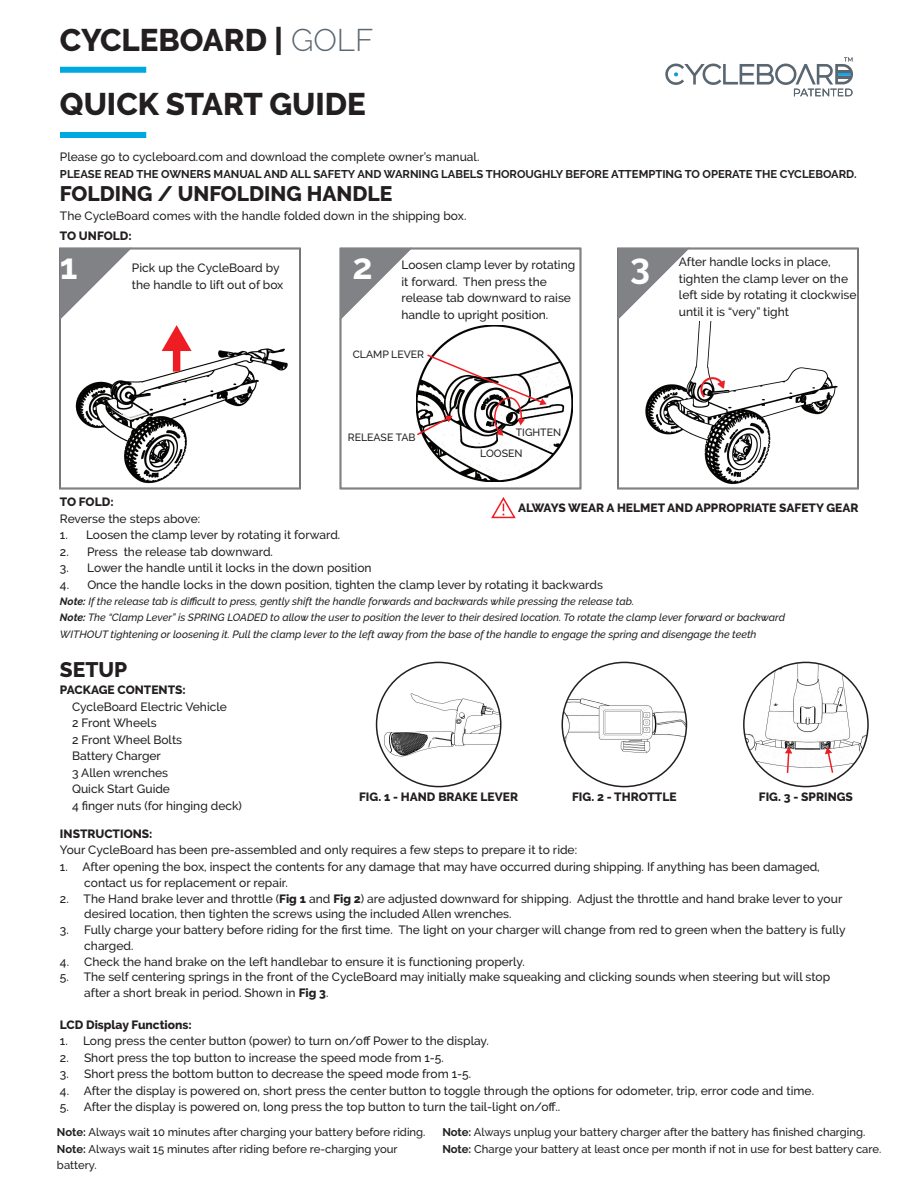
<style>
.page{position:relative;width:918px;height:1188px;background:#fff}
.page>*{position:absolute;margin:0;border:0;box-sizing:border-box;transform-origin:0 0}
.t1{font:700 35.85px "Raleway";color:#fff}
.t2{font:800 31.2px/63.8px "Raleway";color:#231f20}
.t3{font:800 21px "Raleway";color:#231f20}
.t4{font:500 12px/16.5px "Raleway";color:#231f20}
.t5{font:800 12px "Raleway";color:#231f20}
.t6{font:500 11.25px/16.5px "Raleway";color:#231f20}
.t7{font:700 11.25px "Raleway";color:#231f20}
.t8{font:italic 500 10.5px/16.5px "Raleway";color:#231f20}
.t9{font:500 10.5px/21px "Raleway";color:#231f20}
.s1{font-weight:300;color:#5a6670}
.s2{font-weight:700}
.s3{font-weight:800}
</style>
<div class="page">
<svg style="left:665px;top:57px;width:188px;height:39px"></svg>
<div style="left:60px;top:67px;width:86px;height:6px;background:#00a8e2"></div>
<div style="left:60px;top:132px;width:86px;height:6px;background:#00a8e2"></div>
<svg style="left:59px;top:247px;width:242px;height:243px"></svg>
<svg style="left:339px;top:247px;width:243px;height:243px"></svg>
<svg style="left:617px;top:247px;width:242px;height:243px"></svg>
<svg style="left:491px;top:497px;width:25px;height:22px"></svg>
<img style="left:377px;top:662px;width:124px;height:125px;border-radius:62px">
<img style="left:744px;top:662px;width:124px;height:125px;border-radius:62px">
<div style="left:173px;top:347px;width:7px;height:25px;background:#ee1d23"></div>
<svg style="left:162px;top:325px;width:30px;height:26px"></svg>
<svg style="left:785px;top:747px;width:7px;height:28px"></svg>
<svg style="left:825px;top:747px;width:9px;height:27px"></svg>
<svg style="left:415px;top:353px;width:132px;height:84px"></svg>
<img style="left:562px;top:662px;width:124px;height:125px;border-radius:62px">
<h2 class="t2" style="left:60px;top:9px;width:315px">CYCLEBOARD | <span class="s1">GOLF<br></span>QUICK START GUIDE</h2>
<p class="t4" style="left:60px;top:149px;width:421px">Please go to cycleboard.com and download the complete owner’s manual.</p>
<p class="t7" style="left:60px;top:167px;width:798px">PLEASE READ THE OWNERS MANUAL AND ALL SAFETY AND WARNING LABELS THOROUGHLY BEFORE ATTEMPTING TO OPERATE THE CYCLEBOARD.</p>
<p class="t4" style="left:60px;top:208px;width:408px">The CycleBoard comes with the handle folded down in the shipping box.</p>
<h3 class="t3" style="left:60px;top:182px;width:334px">FOLDING / UNFOLDING HANDLE</h3>
<p class="t5" style="left:60px;top:229px;width:73px">TO UNFOLD:</p>
<p class="t4" style="left:132px;top:260px;width:153px">Pick up the CycleBoard by the handle to lift out of box</p>
<p class="t4" style="left:401px;top:257px;width:175px">Loosen clamp lever by rotating it forward. Then press the release tab downward to raise handle to upright position.</p>
<p class="t4" style="left:679px;top:254px;width:179px">After handle locks in place, tighten the clamp lever on the left side by rotating it clockwise until it is “very” tight</p>
<h1 class="t1" style="left:60px;top:246px;width:19px">1</h1>
<h1 class="t1" style="left:352px;top:246px;width:22px">2</h1>
<h1 class="t1" style="left:630px;top:246px;width:21px">3</h1>
<p class="t9" style="left:353px;top:344px;width:73px">CLAMP LEVER</p>
<p class="t9" style="left:348px;top:426px;width:69px">RELEASE TAB</p>
<p class="t9" style="left:480px;top:422px;width:83px;text-indent:36px">TIGHTEN<br>LOOSEN</p>
<p class="t5" style="left:60px;top:495px;width:55px">TO FOLD:</p>
<p class="t4" style="left:60px;top:510px;width:142px">Reverse the steps above:</p>
<p class="t4" style="left:60px;top:527px;width:282px">1. Loosen the clamp lever by rotating it forward.</p>
<p class="t4" style="left:60px;top:543px;width:215px">2. Press the release tab downward.</p>
<p class="t4" style="left:60px;top:560px;width:313px">3. Lower the handle until it locks in the down position</p>
<p class="t4" style="left:60px;top:576px;width:545px">4. Once the handle locks in the down position, tighten the clamp lever by rotating it backwards</p>
<p class="t5" style="left:518px;top:501px;width:342px">ALWAYS WEAR A HELMET AND APPROPRIATE SAFETY GEAR</p>
<p class="t8" style="left:60px;top:593px;width:727px"><span class="s2">Note:</span> If the release tab is difficult to press, gently shift the handle forwards and backwards while pressing the release tab.<br><span class="s2">Note:</span> The “Clamp Lever” is SPRING LOADED to allow the user to position the lever to their desired location. To rotate the clamp lever forward or backward<br>WITHOUT tightening or loosening it. Pull the clamp lever to the left away from the base of the handle to engage the spring and disengage the teeth</p>
<h3 class="t3" style="left:60px;top:658px;width:69px">SETUP</h3>
<p class="t5" style="left:60px;top:683px;width:127px">PACKAGE CONTENTS:</p>
<p class="t4" style="left:72px;top:698px;width:171px">CycleBoard Electric Vehicle<br>2 Front Wheels<br>2 Front Wheel Bolts<br>Battery Charger<br>3 Allen wrenches<br>Quick Start Guide<br>4 finger nuts (for hinging deck)</p>
<p class="t5" style="left:359px;top:790px;width:160px">FIG. 1 - HAND BRAKE LEVER</p>
<p class="t5" style="left:572px;top:790px;width:106px">FIG. 2 - THROTTLE</p>
<p class="t5" style="left:759px;top:790px;width:96px">FIG. 3 - SPRINGS</p>
<p class="t5" style="left:60px;top:827px;width:94px">INSTRUCTIONS:</p>
<p class="t4" style="left:60px;top:842px;width:519px">Your CycleBoard has been pre-assembled and only requires a few steps to prepare it to ride:</p>
<p class="t4" style="left:84px;top:859px;width:737px;line-height:15.8px;text-indent:-24px">1. After opening the box, inspect the contents for any damage that may have occurred during shipping. If anything has been damaged, contact us for replacement or repair.</p>
<p class="t4" style="left:84px;top:891px;width:760px;line-height:15.8px;text-indent:-24px">2. The Hand brake lever and throttle (<span class="s3">Fig 1</span> and <span class="s3">Fig 2</span>) are adjusted downward for shipping. Adjust the throttle and hand brake lever to your desired location, then tighten the screws using the included Allen wrenches.</p>
<p class="t4" style="left:84px;top:922px;width:763px;line-height:15.8px;text-indent:-24px">3. Fully charge your battery before riding for the first time. The light on your charger will change from red to green when the battery is fully charged.</p>
<p class="t4" style="left:60px;top:953px;width:466px">4. Check the hand brake on the left handlebar to ensure it is functioning properly.</p>
<p class="t4" style="left:84px;top:969px;width:747px;line-height:15.8px;text-indent:-24px">5. The self centering springs in the front of the CycleBoard may initially make squeaking and clicking sounds when steering but will stop after a short break in period. Shown in <span class="s3">Fig 3</span>.</p>
<p class="t5" style="left:60px;top:1018px;width:133px">LCD Display Functions:</p>
<p class="t4" style="left:60px;top:1033px;width:431px">1. Long press the center button (power) to turn on/off Power to the display.</p>
<p class="t4" style="left:60px;top:1049px;width:385px">2. Short press the top button to increase the speed mode from 1-5.</p>
<p class="t4" style="left:60px;top:1066px;width:413px">3. Short press the bottom button to decrease the speed mode from 1-5.</p>
<p class="t4" style="left:60px;top:1082px;width:756px">4. After the display is powered on, short press the center button to toggle through the options for odometer, trip, error code and time.</p>
<p class="t4" style="left:60px;top:1099px;width:502px">5. After the display is powered on, long press the top button to turn the tail-light on/off..</p>
<p class="t6" style="left:57px;top:1124px;width:370px"><span class="s2">Note:</span> Always wait 10 minutes after charging your battery before riding.<br><span class="s2">Note:</span> Always wait 15 minutes after riding before re-charging your battery.</p>
<p class="t6" style="left:442px;top:1124px;width:440px"><span class="s2">Note:</span> Always unplug your battery charger after the battery has finished charging.<br><span class="s2">Note:</span> Charge your battery at least once per month if not in use for best battery care.</p>
</div>
